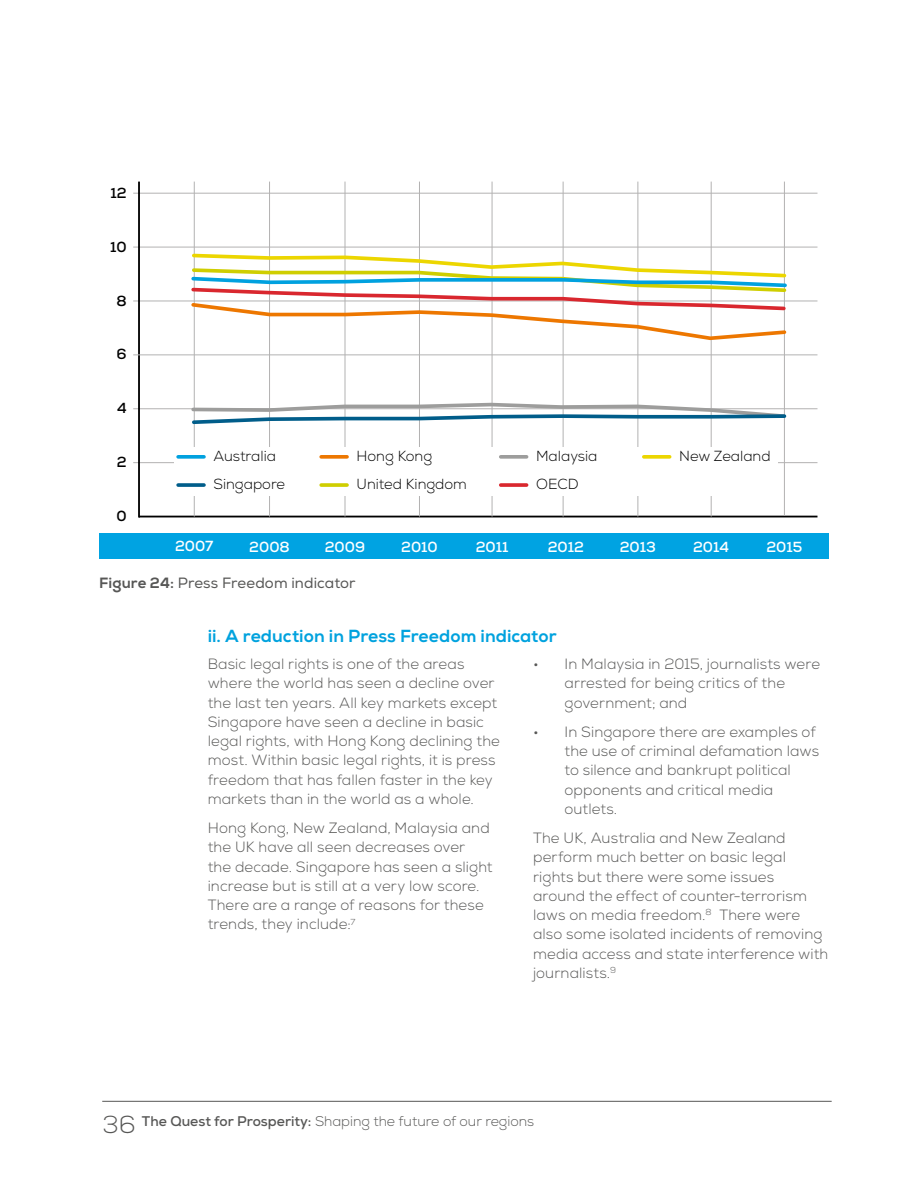
<style>
.page{position:relative;width:918px;height:1191px;background:#fff}
.page>*{position:absolute;margin:0;border:0;box-sizing:border-box;transform-origin:0 0}
.t1{font:800 17.5px "Nexa";color:#00a2de}
.t2{font:300 14.88px/19.2px "Nexa";letter-spacing:.01em;color:#575756}
.t3{font:14.88px "Nexa";letter-spacing:.005em;color:#575756}
.t4{font:300 14.53px "Nexa";color:#000}
.t5{font:700 14.53px "Nexa";color:#fff}
.t6{font:700 14.53px "Nexa";color:#000}
.t7{font:300 14px "Nexa";color:#575756}
.s1{font-weight:800}
.s2{font-size:24.5px}
.s3{font-weight:700}
</style>
<div class="page">
<hr style="left:133px;top:193px;width:684px;height:1px;background:#b3b2b2">
<hr style="left:133px;top:247px;width:684px;height:1px;background:#b3b2b2">
<hr style="left:133px;top:300px;width:684px;height:1px;background:#b3b2b2">
<hr style="left:133px;top:408px;width:684px;height:1px;background:#b3b2b2">
<hr style="left:133px;top:462px;width:684px;height:1px;background:#b3b2b2">
<hr style="left:139px;top:515px;width:678px;height:2px;background:#000">
<hr style="left:138px;top:182px;width:2px;height:335px;background:#000">
<hr style="left:133px;top:354px;width:684px;height:1px;background:#b3b2b2">
<div style="left:99px;top:533px;width:729px;height:26px;background:#00a3e2"></div>
<hr style="left:194px;top:182px;width:1px;height:334px;background:#b3b2b2">
<hr style="left:419px;top:182px;width:1px;height:334px;background:#b3b2b2">
<hr style="left:491px;top:182px;width:1px;height:334px;background:#b3b2b2">
<hr style="left:562px;top:182px;width:1px;height:334px;background:#b3b2b2">
<hr style="left:637px;top:182px;width:1px;height:334px;background:#b3b2b2">
<hr style="left:711px;top:182px;width:1px;height:334px;background:#b3b2b2">
<hr style="left:784px;top:182px;width:1px;height:334px;background:#b3b2b2">
<hr style="left:269px;top:182px;width:1px;height:334px;background:#b3b2b2">
<hr style="left:344px;top:182px;width:1px;height:334px;background:#b3b2b2">
<svg style="left:189px;top:401px;width:599px;height:25px"></svg>
<svg style="left:189px;top:252px;width:600px;height:90px"></svg>
<div style="left:174px;top:447px;width:604px;height:49px;background:#fff"></div>
<hr style="left:178px;top:455px;width:26px;height:3px;background:#00a1df">
<hr style="left:321px;top:455px;width:26px;height:3px;background:#ed7700">
<hr style="left:501px;top:455px;width:25px;height:3px;background:#9d9d9c">
<hr style="left:644px;top:455px;width:25px;height:3px;background:#ecd600">
<svg style="left:178px;top:483px;width:26px;height:4px"></svg>
<svg style="left:321px;top:483px;width:26px;height:4px"></svg>
<svg style="left:501px;top:483px;width:25px;height:4px"></svg>
<hr style="left:102px;top:1100px;width:729px;height:1px;background:#575756">
<p class="t6" style="left:110px;top:184px;width:18px">12</p>
<p class="t6" style="left:110px;top:237px;width:18px">10</p>
<p class="t6" style="left:116px;top:291px;width:12px">8</p>
<p class="t6" style="left:117px;top:345px;width:12px">6</p>
<p class="t6" style="left:117px;top:399px;width:11px">4</p>
<p class="t6" style="left:117px;top:452px;width:11px">2</p>
<p class="t6" style="left:116px;top:506px;width:12px">0</p>
<p class="t4" style="left:214px;top:447px;width:64px">Australia</p>
<p class="t4" style="left:357px;top:447px;width:77px">Hong Kong</p>
<p class="t4" style="left:536px;top:447px;width:63px">Malaysia</p>
<p class="t4" style="left:679px;top:447px;width:93px">New Zealand</p>
<p class="t4" style="left:214px;top:475px;width:73px">Singapore</p>
<p class="t4" style="left:357px;top:475px;width:112px">United Kingdom</p>
<p class="t4" style="left:536px;top:475px;width:44px">OECD</p>
<p class="t5" style="left:175px;top:536px;width:40px">2007</p>
<p class="t5" style="left:249px;top:537px;width:42px">2008</p>
<p class="t5" style="left:325px;top:537px;width:42px">2009</p>
<p class="t5" style="left:401px;top:537px;width:38px">2010</p>
<p class="t5" style="left:476px;top:537px;width:34px">2011</p>
<p class="t5" style="left:548px;top:537px;width:38px">2012</p>
<p class="t5" style="left:620px;top:537px;width:38px">2013</p>
<p class="t5" style="left:693px;top:537px;width:38px">2014</p>
<p class="t5" style="left:766px;top:537px;width:37px">2015</p>
<p class="t3" style="left:99px;top:574px;width:258px"><span class="s1">Figure 24:</span> Press Freedom indicator</p>
<p class="t1" style="left:208px;top:625px;width:350px">ii. A reduction in Press Freedom indicator</p>
<p class="t2" style="left:208px;top:655px;width:294px">Basic legal rights is one of the areas where the world has seen a decline over the last ten years. All key markets except Singapore have seen a decline in basic legal rights, with Hong Kong declining the most. Within basic legal rights, it is press freedom that has fallen faster in the key markets than in the world as a whole.</p>
<p class="t2" style="left:208px;top:819px;width:286px">Hong Kong, New Zealand, Malaysia and the UK have all seen decreases over<br>the decade. Singapore has seen a slight increase but is still at a very low score.<br>There are a range of reasons for these trends, they include:<sup>7</sup></p>
<p class="t2" style="left:564px;top:655px;width:257px;text-indent:-32px">• In Malaysia in 2015, journalists were arrested for being critics of the government; and</p>
<p class="t2" style="left:564px;top:722px;width:256px;text-indent:-32px">• In Singapore there are examples of the use of criminal defamation laws to silence and bankrupt political opponents and critical media outlets.</p>
<p class="t2" style="left:533px;top:828px;width:297px">The UK, Australia and New Zealand perform much better on basic legal rights but there were some issues around the effect of counter-terrorism laws on media freedom.<sup>8</sup> There were also some isolated incidents of removing media access and state interference with journalists.<sup>9</sup></p>
<p class="t7" style="left:102px;top:1113px;width:433px"><span class="s2">36</span> <span class="s3">The Quest for Prosperity:</span> Shaping the future of our regions</p>
</div>
